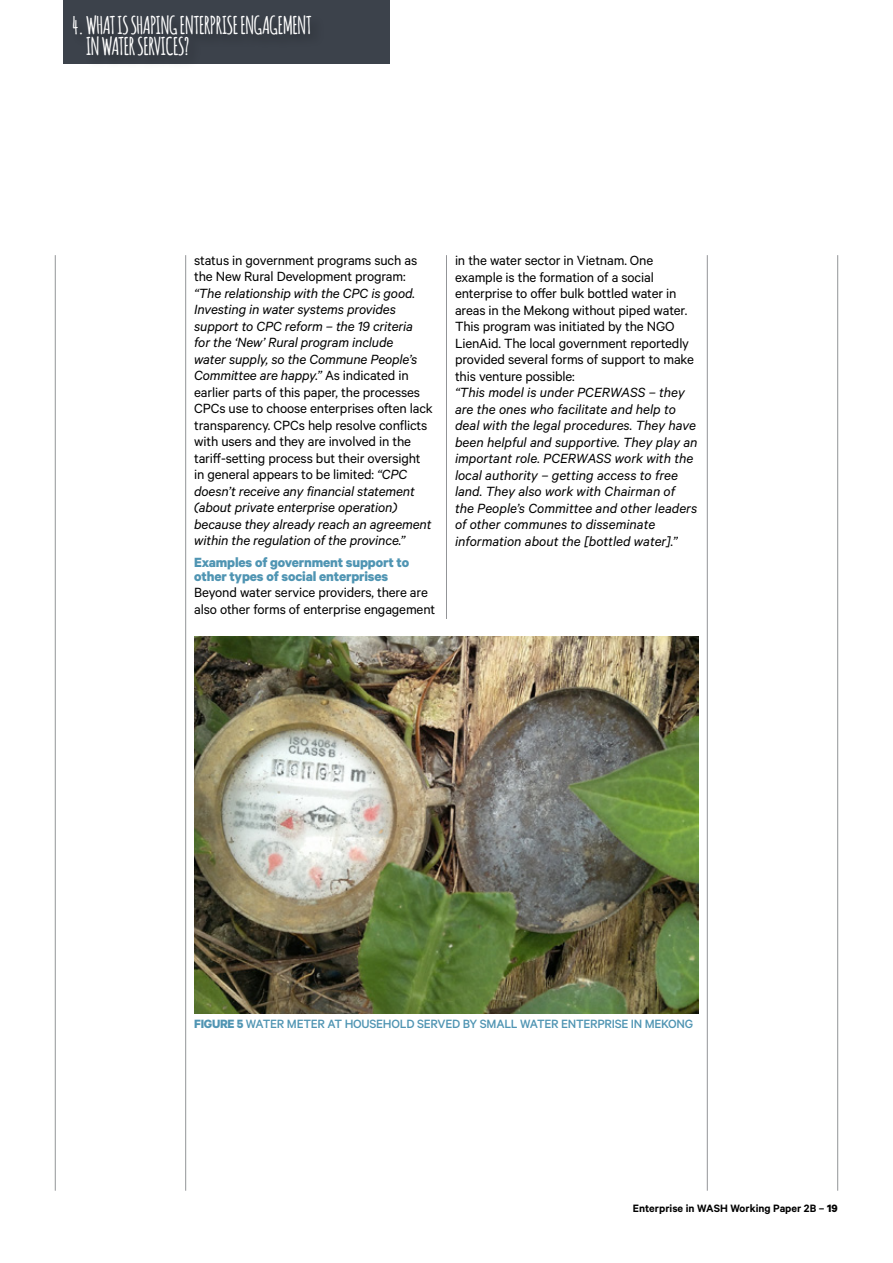
<style>
.page{position:relative;width:893px;height:1263px;background:#fff}
.page>*{position:absolute;margin:0;border:0;box-sizing:border-box;transform-origin:0 0}
.t1{font:700 24px "Amatic";letter-spacing:-.01em;color:#fff}
.t2{font:italic 15px/16.5px "Calibre";letter-spacing:-.005em;color:#000}
.t3{font:15px/16.5px "Calibre";letter-spacing:-.01em;color:#000}
.t4{font:700 15px/13.5px "Calibre";letter-spacing:-.01em;color:#5095b3}
.t5{font:500 13.5px "Calibre";letter-spacing:-.02em;color:#5095b3}
.t6{font:600 12px "Calibre";color:#000}
.s1{font-style:normal}
.s2{font-weight:700}
</style>
<div class="page">
<hr style="left:185px;top:255px;width:1px;height:936px;background:#939598">
<hr style="left:55px;top:255px;width:1px;height:936px;background:#939598">
<hr style="left:707px;top:255px;width:1px;height:936px;background:#939598">
<hr style="left:837px;top:255px;width:1px;height:936px;background:#939598">
<hr style="left:446px;top:255px;width:1px;height:364px;background:#939598">
<div style="left:64px;top:0;width:326px;height:64px;background:#3c424b"></div>
<div style="left:71px;top:15px;width:254px;height:55px;background:#000;opacity:.3"></div>
<img style="left:194px;top:636px;width:505px;height:378px">
<h1 class="t1" style="left:72px;top:8px;width:79px">4. WHAT IS SHAPING</h1>
<h1 class="t1" style="left:180px;top:8px;width:7px">ENTERPRISE</h1>
<h1 class="t1" style="left:240px;top:8px;width:8px">ENGAGE</h1>
<h1 class="t1" style="left:283px;top:8px;width:17px">MENT</h1>
<h1 class="t1" style="left:86px;top:29px;width:105px">INWATER SERVICES?</h1>
<p class="t3" style="left:194px;top:251px;width:225px">status in government programs such as the New Rural Development program:</p>
<p class="t2" style="left:194px;top:284px;width:240px">“The relationship with the CPC is good.<br>Investing in water systems provides support to CPC reform – the 19 criteria<br>for the ‘New’ Rural program include<br>water supply, so the Commune People’s Committee are happy.” <span class="s1">As indicated in earlier parts of this paper, the processes CPCs use to choose enterprises often lack transparency. CPCs help resolve conflicts with users and they are involved in the tariff-setting process but their oversight in general appears to be limited:</span> “CPC doesn’t receive any financial statement (about private enterprise operation) because they already reach an agreement within the regulation of the province.”</p>
<p class="t4" style="left:194px;top:555px;width:216px">Examples of government support to other types of social enterprises</p>
<p class="t3" style="left:194px;top:584px;width:243px">Beyond water service providers, there are also other forms of enterprise engagement</p>
<p class="t3" style="left:455px;top:252px;width:241px">in the water sector in Vietnam. One example is the formation of a social enterprise to offer bulk bottled water in areas in the Mekong without piped water.<br>This program was initiated by the NGO LienAid. The local government reportedly provided several forms of support to make this venture possible:</p>
<p class="t2" style="left:455px;top:384px;width:244px">“This model is under PCERWASS – they are the ones who facilitate and help to deal with the legal procedures. They have been helpful and supportive. They play an important role. PCERWASS work with the local authority – getting access to free land. They also work with Chairman of the People’s Committee and other leaders of other communes to disseminate information about the [bottled water].”</p>
<p class="t5" style="left:194px;top:1016px;width:501px"><span class="s2">Figure 5</span> WATER METER AT HOUSEHOLD SERVED BY SMALL WATER ENTERPRISE IN MEKONG</p>
<p class="t6" style="left:633px;top:1201px;width:206px">Enterprise in WASH Working Paper 2B – <span class="s2">19</span></p>
</div>
